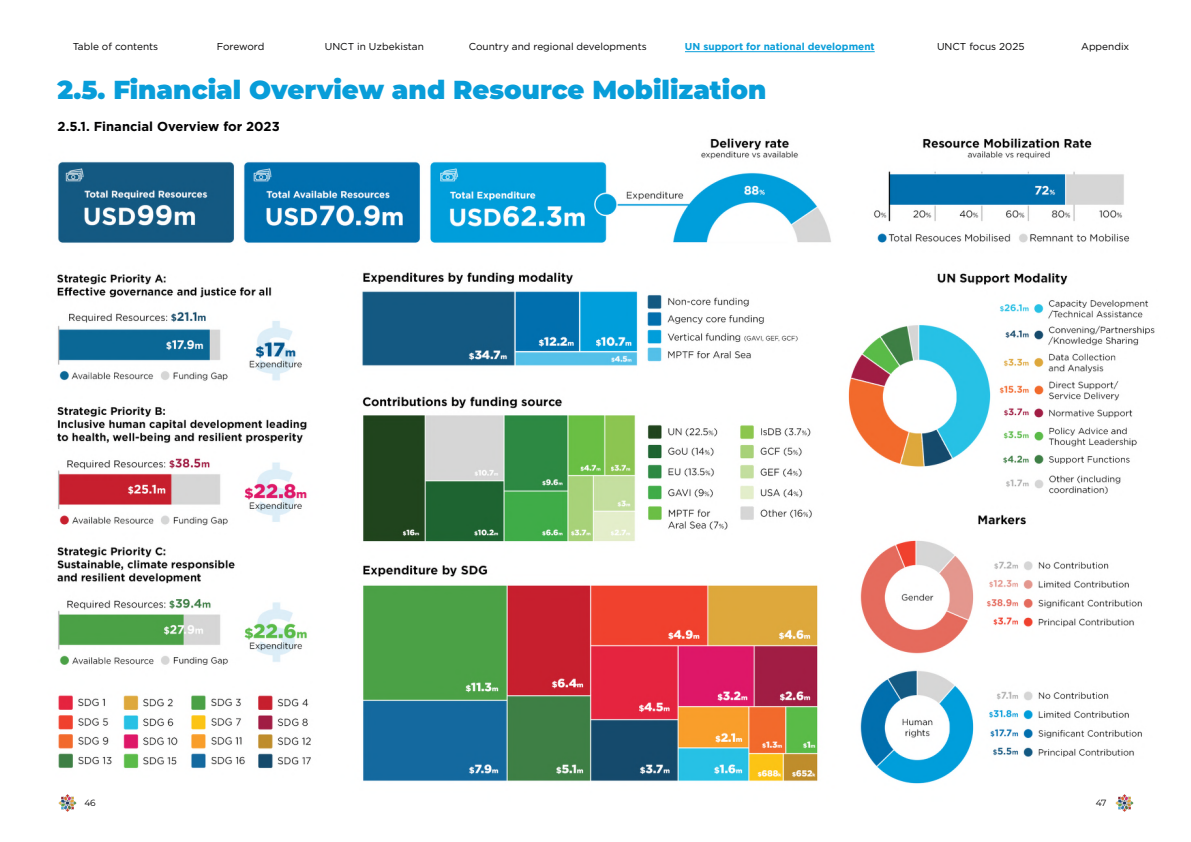
<style>
.page{position:relative;width:1191px;height:842px;background:#fff}
.page>*{position:absolute;margin:0;border:0;box-sizing:border-box;transform-origin:0 0}
.t1{font:900 26px "Montserrat";color:#089dd9}
.t2{font:700 13px "Gotham Pro";color:#020203}
.t3{font:10px "Gotham Pro";color:#020203}
.t4{font:700 10px "Gotham Pro";color:#089dd9}
.t5{font:10px "Gotham Pro";letter-spacing:-.02em;color:#020203}
.t6{font:9px "Montserrat";color:#020203}
</style>
<div class="page">
<img style="left:57px;top:51px;width:1098px;height:733px">
<img style="left:58px;top:794px;width:18px;height:18px">
<img style="left:1115px;top:794px;width:18px;height:18px">
<hr style="left:685px;top:52px;width:189px;height:1px;background:#089dd9">
<p class="t3" style="left:73px;top:41px;width:87px">Table of contents</p>
<p class="t5" style="left:217px;top:41px;width:49px">Foreword</p>
<p class="t3" style="left:325px;top:41px;width:101px">UNCT in Uzbekistan</p>
<p class="t3" style="left:469px;top:41px;width:179px">Country and regional developments</p>
<p class="t4" style="left:685px;top:41px;width:191px">UN support for national development</p>
<p class="t3" style="left:937px;top:41px;width:89px">UNCT focus 2025</p>
<p class="t3" style="left:1081px;top:41px;width:50px">Appendix</p>
<h1 class="t1" style="left:58px;top:70px;width:710px">2.5. Financial Overview and Resource Mobilization</h1>
<h2 class="t2" style="left:58px;top:119px;width:224px">2.5.1. Financial Overview for 2023</h2>
<p class="t6" style="left:84px;top:796px;width:13px">46</p>
<p class="t6" style="left:1095px;top:796px;width:12px">47</p>
</div>
